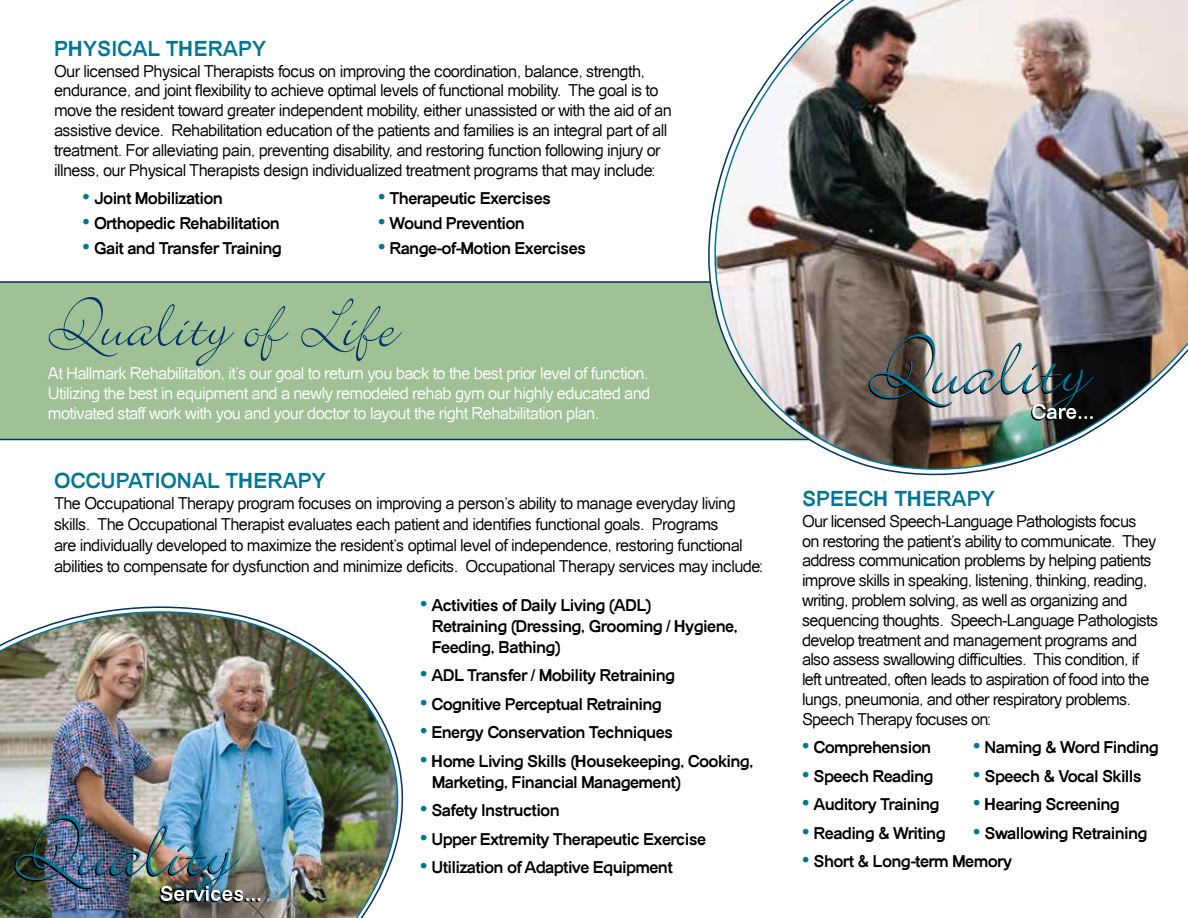
<style>
.page{position:relative;width:1188px;height:918px;background:#fff}
.page>*{position:absolute;margin:0;border:0;box-sizing:border-box;transform-origin:0 0}
.t1{font:700 21px "Catriel";color:#007697}
.t2{font:700 20.55px "Catriel";color:#000}
.t3{font:16.5px/19.8px "Catriel";letter-spacing:-.04em;color:#000}
.t4{font:700 16.5px/21px "Catriel";letter-spacing:-.04em;color:#000}
.t5{font:16.5px/19.8px "Catriel";letter-spacing:-.04em;color:#fff;text-align:justify}
.s1{font-size:21px;color:#007697}
</style>
<div class="page">
<div style="left:0;top:281px;width:693px;height:159px;background:#9fc195"></div>
<img style="left:0;top:606px;width:404px;height:312px">
<img style="left:699px;top:0;width:489px;height:476px">
<img style="left:14px;top:816px;width:246px;height:85px">
<img style="left:869px;top:334px;width:225px;height:87px">
<svg style="left:49px;top:297px;width:353px;height:69px;background:#93b791"></svg>
<p class="t1" style="left:54px;top:36px;width:214px">PHYSICAL THERAPY</p>
<p class="t3" style="left:54px;top:61px;width:619px">Our licensed Physical Therapists focus on improving the coordination, balance, strength, endurance, and joint flexibility to achieve optimal levels of functional mobility. The goal is to move the resident toward greater independent mobility, either unassisted or with the aid of an assistive device. Rehabilitation education of the patients and families is an integral part of all treatment. For alleviating pain, preventing disability, and restoring function following injury or illness, our Physical Therapists design individualized treatment programs that may include:</p>
<p class="t4" style="left:82px;top:188px;width:142px"><span class="s1">•</span> Joint Mobilization</p>
<p class="t4" style="left:378px;top:188px;width:175px"><span class="s1">•</span> Therapeutic Exercises</p>
<p class="t4" style="left:82px;top:213px;width:199px"><span class="s1">•</span> Orthopedic Rehabilitation</p>
<p class="t4" style="left:378px;top:213px;width:149px"><span class="s1">•</span> Wound Prevention</p>
<p class="t4" style="left:82px;top:238px;width:201px"><span class="s1">•</span> Gait and Transfer Training</p>
<p class="t4" style="left:378px;top:238px;width:210px"><span class="s1">•</span> Range-of-Motion Exercises</p>
<p class="t5" style="left:48px;top:364px;width:604px">At Hallmark Rehabilitation, it’s our goal to return you back to the best prior level of function.<br>Utilizing the best in equipment and a newly remodeled rehab gym our highly educated and motivated staff work with you and your doctor to layout the right Rehabilitation plan.</p>
<p class="t1" style="left:54px;top:468px;width:273px">OCCUPATIONAL THERAPY</p>
<p class="t3" style="left:54px;top:492px;width:710px;line-height:21px">The Occupational Therapy program focuses on improving a person’s ability to manage everyday living skills. The Occupational Therapist evaluates each patient and identifies functional goals. Programs<br>are individually developed to maximize the resident’s optimal level of independence, restoring functional abilities to compensate for dysfunction and minimize deficits. Occupational Therapy services may include:</p>
<p class="t1" style="left:802px;top:486px;width:194px">SPEECH THERAPY</p>
<p class="t3" style="left:802px;top:511px;width:358px">Our licensed Speech-Language Pathologists focus<br>on restoring the patient’s ability to communicate. They address communication problems by helping patients improve skills in speaking, listening, thinking, reading, writing, problem solving, as well as organizing and sequencing thoughts. Speech-Language Pathologists develop treatment and management programs and also assess swallowing difficulties. This condition, if left untreated, often leads to aspiration of food into the lungs, pneumonia, and other respiratory problems.<br>Speech Therapy focuses on:</p>
<p class="t4" style="left:802px;top:737px;width:131px"><span class="s1">•</span> Comprehension</p>
<p class="t4" style="left:973px;top:737px;width:187px"><span class="s1">•</span> Naming &amp; Word Finding</p>
<p class="t4" style="left:802px;top:765px;width:133px"><span class="s1">•</span> Speech Reading</p>
<p class="t4" style="left:973px;top:765px;width:170px"><span class="s1">•</span> Speech &amp; Vocal Skills</p>
<p class="t4" style="left:802px;top:794px;width:139px"><span class="s1">•</span> Auditory Training</p>
<p class="t4" style="left:973px;top:794px;width:148px"><span class="s1">•</span> Hearing Screening</p>
<p class="t4" style="left:802px;top:822px;width:145px"><span class="s1">•</span> Reading &amp; Writing</p>
<p class="t4" style="left:973px;top:822px;width:176px"><span class="s1">•</span> Swallowing Retraining</p>
<p class="t4" style="left:802px;top:851px;width:212px"><span class="s1">•</span> Short &amp; Long-term Memory</p>
<p class="t4" style="left:432px;top:594px;width:308px;text-indent:-12px"><span class="s1">•</span> Activities of Daily Living (ADL)<br>Retraining (Dressing, Grooming / Hygiene,<br>Feeding, Bathing)</p>
<p class="t4" style="left:420px;top:665px;width:257px"><span class="s1">•</span> ADL Transfer / Mobility Retraining</p>
<p class="t4" style="left:420px;top:693px;width:244px"><span class="s1">•</span> Cognitive Perceptual Retraining</p>
<p class="t4" style="left:420px;top:722px;width:255px"><span class="s1">•</span> Energy Conservation Techniques</p>
<p class="t4" style="left:432px;top:750px;width:324px;text-indent:-12px"><span class="s1">•</span> Home Living Skills (Housekeeping, Cooking,<br>Marketing, Financial Management)</p>
<p class="t4" style="left:420px;top:800px;width:141px"><span class="s1">•</span> Safety Instruction</p>
<p class="t4" style="left:420px;top:828px;width:288px"><span class="s1">•</span> Upper Extremity Therapeutic Exercise</p>
<p class="t4" style="left:420px;top:857px;width:254px"><span class="s1">•</span> Utilization of Adaptive Equipment</p>
<p class="t2" style="left:158px;top:883px;width:104px">Services...</p>
</div>
